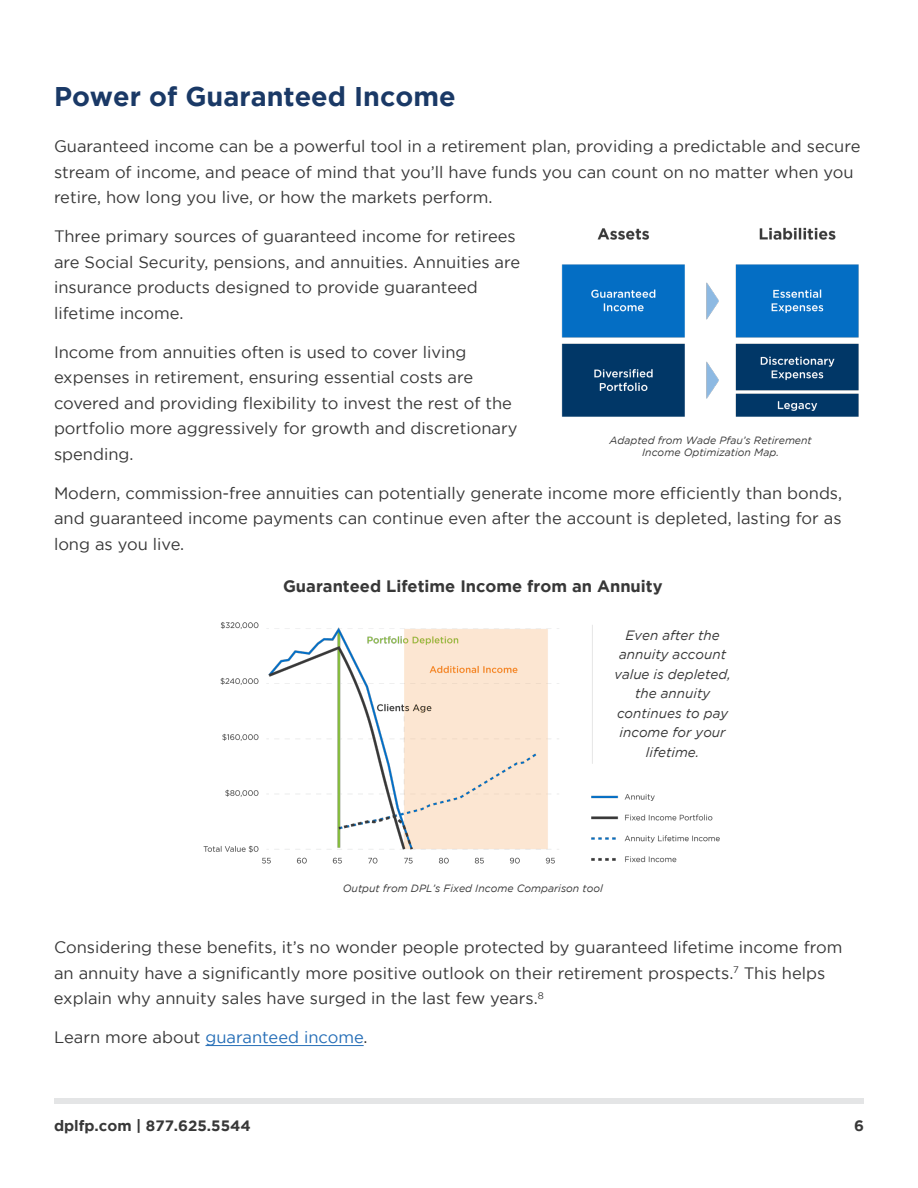
<style>
.page{position:relative;width:918px;height:1188px;background:#fff}
.page>*{position:absolute;margin:0;border:0;box-sizing:border-box;transform-origin:0 0}
.t1{font:700 27px "Gotham";color:#1a3966}
.t2{font:16.5px/25.5px "Gotham";color:#383838}
.t3{font:700 16.5px "Gotham";color:#383838}
.t4{font:16.5px "Gotham";color:#256eb7}
.t5{font:700 15px "Gotham";color:#383838}
.t6{font:italic 13.5px/19.5px "Gotham";color:#383838;text-align:center}
.t7{font:italic 10.5px/12.6px "Gotham";color:#383838;text-align:center}
.s1{color:#383838}
</style>
<div class="page">
<div style="left:54px;top:1098px;width:810px;height:6px;background:#e4e5e6"></div>
<hr style="left:206px;top:1045px;width:158px;height:1px;background:#256eb7">
<img style="left:561px;top:227px;width:298px;height:190px">
<img style="left:203px;top:622px;width:517px;height:242px">
<hr style="left:592px;top:625px;width:1px;height:139px;background:#ccc">
<h1 class="t1" style="left:54px;top:81px;width:403px">Power of Guaranteed Income</h1>
<p class="t2" style="left:54px;top:133px;width:808px">Guaranteed income can be a powerful tool in a retirement plan, providing a predictable and secure stream of income, and peace of mind that you’ll have funds you can count on no matter when you retire, how long you live, or how the markets perform.</p>
<p class="t2" style="left:54px;top:223px;width:468px">Three primary sources of guaranteed income for retirees are Social Security, pensions, and annuities. Annuities are insurance products designed to provide guaranteed lifetime income.</p>
<p class="t2" style="left:54px;top:339px;width:465px">Income from annuities often is used to cover living expenses in retirement, ensuring essential costs are covered and providing flexibility to invest the rest of the portfolio more aggressively for growth and discretionary spending.</p>
<p class="t2" style="left:54px;top:480px;width:790px;text-align:justify">Modern, commission-free annuities can potentially generate income more efficiently than bonds, and guaranteed income payments can continue even after the account is depleted, lasting for as long as you live.</p>
<p class="t7" style="left:609px;top:434px;width:204px">Adapted from Wade Pfau’s Retirement<br>Income Optimization Map.</p>
<p class="t3" style="left:283px;top:577px;width:381px">Guaranteed Lifetime Income from an Annuity</p>
<p class="t6" style="left:614px;top:625px;width:118px">Even after the annuity account value is depleted, the annuity continues to pay income for your lifetime.</p>
<p class="t7" style="left:343px;top:882px;width:262px">Output from DPL’s Fixed Income Comparison tool</p>
<p class="t2" style="left:54px;top:935px;width:790px">Considering these benefits, it’s no wonder people protected by guaranteed lifetime income from an annuity have a significantly more positive outlook on their retirement prospects.<sup>7</sup> This helps explain why annuity sales have surged in the last few years.<sup>8</sup></p>
<p class="t4" style="left:54px;top:1028px;width:315px"><span class="s1">Learn more about</span> guaranteed income<span class="s1">.</span></p>
<p class="t5" style="left:54px;top:1117px;width:198px">dplfp.com | 877.625.5544</p>
<p class="t5" style="left:854px;top:1117px;width:11px">6</p>
</div>
